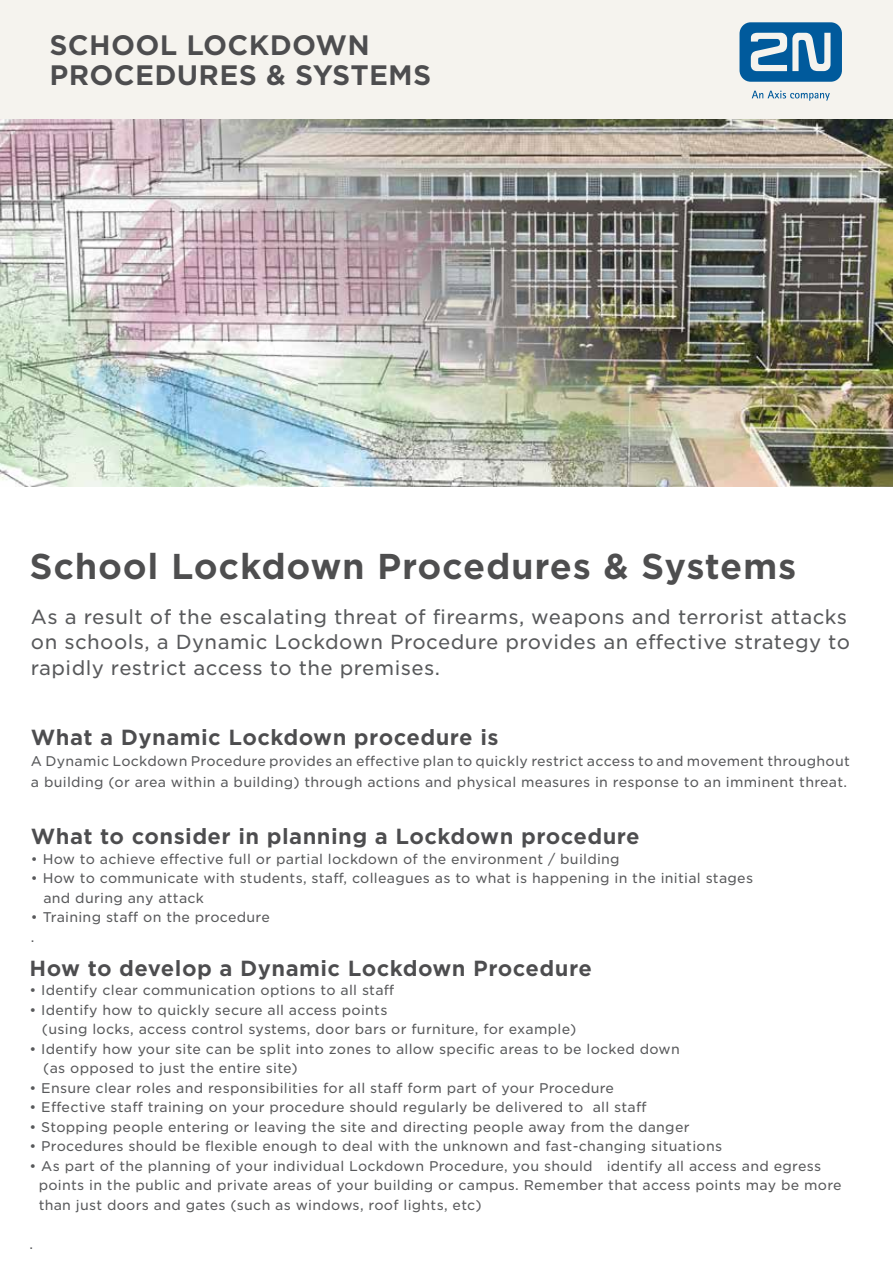
<style>
.page{position:relative;width:893px;height:1263px;background:#fff}
.page>*{position:absolute;margin:0;border:0;box-sizing:border-box;transform-origin:0 0}
.t1{font:700 34.5px "Gotham S Sm";letter-spacing:.02em;color:#4e4e4f}
.t2{font:700 27px/30px "Gotham S Sm";letter-spacing:.01em;color:#4d4d4f}
.t3{font:700 21px "Gotham S Sm";letter-spacing:.02em;color:#4d4d4f}
.t4{font:19.5px/25.5px "Gotham S Sm";letter-spacing:.02em;color:#58595b}
.t5{font:13.5px/19.5px "Gotham S Sm";letter-spacing:.02em;color:#58595b}
</style>
<div class="page">
<div style="left:0;top:0;width:893px;height:121px;background:#f5f3ee"></div>
<img style="left:0;top:120px;width:893px;height:367px">
<svg style="left:739px;top:22px;width:103px;height:60px"></svg>
<svg style="left:752px;top:91px;width:78px;height:10px"></svg>
<h2 class="t2" style="left:50px;top:29px;width:383px">SCHOOL LOCKDOWN<br>PROCEDURES &amp; SYSTEMS</h2>
<h1 class="t1" style="left:29px;top:542px;width:768px">School Lockdown Procedures &amp; Systems</h1>
<h3 class="t4" style="left:31px;top:603px;width:821px">As a result of the escalating threat of firearms, weapons and terrorist attacks on schools, a Dynamic Lockdown Procedure provides an effective strategy to rapidly restrict access to the premises.</h3>
<h3 class="t3" style="left:31px;top:723px;width:469px">What a Dynamic Lockdown procedure is</h3>
<p class="t5" style="left:31px;top:750px;width:820px;line-height:21px">A Dynamic Lockdown Procedure provides an effective plan to quickly restrict access to and movement throughout a building (or area within a building) through actions and physical measures in response to an imminent threat.</p>
<h3 class="t3" style="left:31px;top:822px;width:610px">What to consider in planning a Lockdown procedure</h3>
<p class="t5" style="left:31px;top:849px;width:590px">• How to achieve effective full or partial lockdown of the environment / building</p>
<p class="t5" style="left:43px;top:868px;width:711px;text-indent:-12px">• How to communicate with students, staff, colleagues as to what is happening in the initial stages and during any attack</p>
<p class="t5" style="left:31px;top:907px;width:240px">• Training staff on the procedure .</p>
<h3 class="t3" style="left:29px;top:954px;width:564px">How to develop a Dynamic Lockdown Procedure</h3>
<p class="t5" style="left:29px;top:980px;width:366px">• Identify clear communication options to all staff</p>
<p class="t5" style="left:42px;top:1000px;width:536px;text-indent:-12px">• Identify how to quickly secure all access points<br>(using locks, access control systems, door bars or furniture, for example)</p>
<p class="t5" style="left:43px;top:1039px;width:638px;text-indent:-14px">• Identify how your site can be split into zones to allow specific areas to be locked down (as opposed to just the entire site)</p>
<p class="t5" style="left:29px;top:1078px;width:586px">• Ensure clear roles and responsibilities for all staff form part of your Procedure</p>
<p class="t5" style="left:29px;top:1097px;width:619px">• Effective staff training on your procedure should regularly be delivered to all staff</p>
<p class="t5" style="left:29px;top:1117px;width:662px">• Stopping people entering or leaving the site and directing people away from the danger</p>
<p class="t5" style="left:29px;top:1136px;width:694px">• Procedures should be flexible enough to deal with the unknown and fast-changing situations</p>
<p class="t5" style="left:39px;top:1156px;width:804px;text-indent:-9px">• As part of the planning of your individual Lockdown Procedure, you should identify all access and egress points in the public and private areas of your building or campus. Remember that access points may be more than just doors and gates (such as windows, roof lights, etc)</p>
<p class="t5" style="left:29px;top:1234px;width:5px">.</p>
</div>
